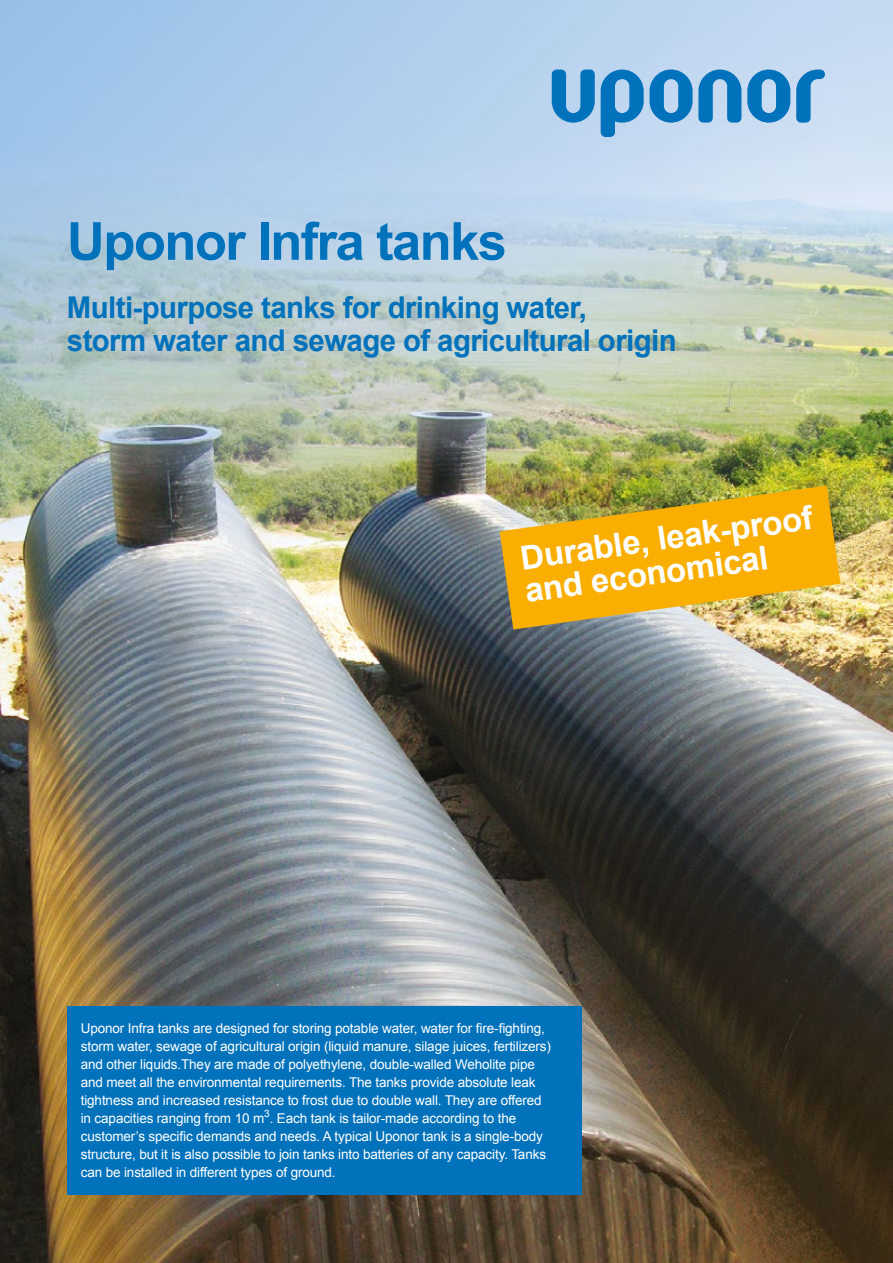
<style>
.page{position:relative;width:893px;height:1263px;background:#fff}
.page>*{position:absolute;margin:0;border:0;box-sizing:border-box;transform-origin:0 0}
.t1{font:700 52.5px "Arial";letter-spacing:-.03em;color:#0072bb}
.t2{font:700 33px/33px "Arial";color:#fff}
.t3{font:700 30px/33px "Arial";letter-spacing:-.02em;color:#0072bb}
.t4{font:13.5px/18px "Arial";letter-spacing:-.01em;color:#fff}
.t5{font:10.2px "Arial";color:#fff}
</style>
<div class="page">
<img style="left:0;top:0;width:893px;height:1263px">
<svg style="left:552px;top:70px;width:43px;height:53px;background:#4496ce"></svg>
<svg style="left:796px;top:70px;width:29px;height:53px;background:#63a6d6"></svg>
<svg style="left:747px;top:70px;width:43px;height:53px;background:#4a99cf"></svg>
<svg style="left:601px;top:70px;width:140px;height:67px;background:#63a6d6"></svg>
<img style="left:500px;top:485px;width:340px;height:144px">
<div style="left:67px;top:1006px;width:515px;height:189px;background:#0072bb"></div>
<h1 class="t1" style="left:67px;top:207px;width:441px">Uponor Infra tanks</h1>
<h3 class="t3" style="left:67px;top:292px;width:611px">Multi-purpose tanks for drinking water,<br>storm water and sewage of agricultural origin</h3>
<h2 class="t2" style="left:518px;top:543px;width:296px;rotate:-8deg">Durable, leak-proof and economical</h2>
<p class="t4" style="left:81px;top:1020px;width:472px">Uponor Infra tanks are designed for storing potable water, water for fire-fighting, storm water, sewage of agricultural origin (liquid manure, silage juices, fertilizers) and other liquids.They are made of polyethylene, double-walled Weholite pipe and meet all the environmental requirements. The tanks provide absolute leak tightness and increased resistance to frost due to double wall. They are offered in capacities ranging from 10 m . Each tank is tailor-made according to the</p>
<p class="t5" style="left:264px;top:1106px;width:7px">3</p>
<p class="t4" style="left:81px;top:1128px;width:467px">customer’s specific demands and needs. A typical Uponor tank is a single-body structure, but it is also possible to join tanks into batteries of any capacity. Tanks can be installed in different types of ground.</p>
</div>
